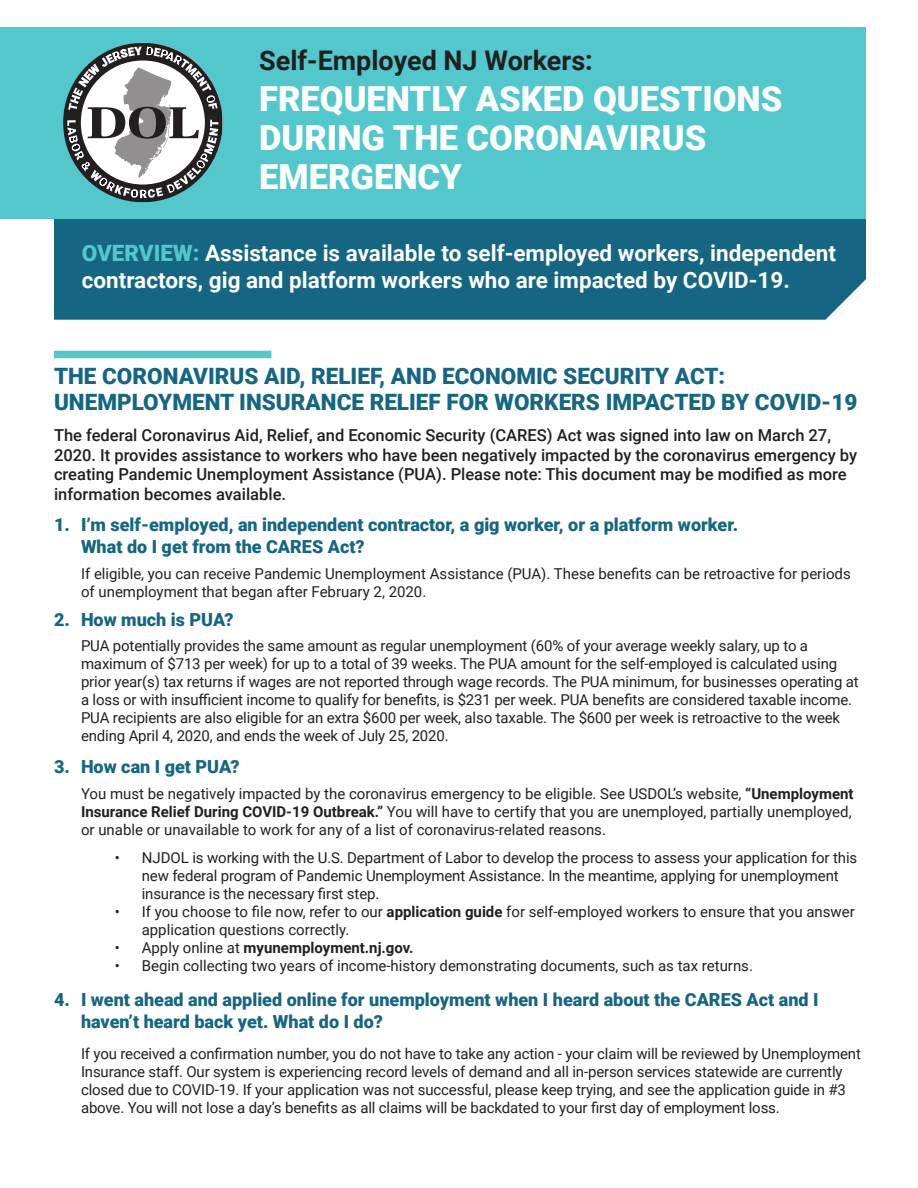
<style>
.page{position:relative;width:918px;height:1188px;background:#fff}
.page>*{position:absolute;margin:0;border:0;box-sizing:border-box;transform-origin:0 0}
.t1{font:900 34.5px/39px "Roboto";color:#fff}
.t2{font:700 27px "Roboto";color:#231f20}
.t3{font:700 22.5px/27px "Roboto";color:#fff}
.t4{font:900 22.5px/25.5px "Roboto";color:#146682}
.t5{font:900 18px/21.6px "Roboto";color:#146682}
.t6{font:500 16.5px/19.5px "Roboto";color:#231f20}
.t7{font:15px/18px "Roboto";letter-spacing:-.01em;color:#231f20}
.t8{font:700 15px "Roboto";color:#231f20}
.s1{font-weight:900;color:#52c7cc}
.s2{font-weight:700}
.s3{font-weight:400}
</style>
<div class="page">
<div style="left:54px;top:218px;width:812px;height:102px;background:#146682"></div>
<div style="left:0;top:27px;width:866px;height:191px;background:#52c7cc"></div>
<svg style="left:63px;top:43px;width:160px;height:159px"></svg>
<div style="left:54px;top:351px;width:217px;height:7px;background:#52c7cc"></div>
<p class="t2" style="left:259px;top:41px;width:335px">Self-Employed NJ Workers:</p>
<p class="t1" style="left:259px;top:78px;width:525px">FREQUENTLY ASKED QUESTIONS</p>
<p class="t1" style="left:259px;top:117px;width:449px">DURING THE CORONAVIRUS<br>EMERGENCY</p>
<p class="t3" style="left:82px;top:239px;width:756px"><span class="s1">OVERVIEW:</span> Assistance is available to self-employed workers, independent contractors, gig and platform workers who are impacted by COVID-19.</p>
<p class="t4" style="left:54px;top:363px;width:805px">THE CORONAVIRUS AID, RELIEF, AND ECONOMIC SECURITY ACT:<br>UNEMPLOYMENT INSURANCE RELIEF FOR WORKERS IMPACTED BY COVID-19</p>
<p class="t6" style="left:54px;top:425px;width:805px">The federal Coronavirus Aid, Relief, and Economic Security (CARES) Act was signed into law on March 27, 2020. It provides assistance to workers who have been negatively impacted by the coronavirus emergency by creating Pandemic Unemployment Assistance (PUA). Please note: This document may be modified as more information becomes available.</p>
<p class="t5" style="left:81px;top:514px;width:659px;text-indent:-27px">1. I’m self-employed, an independent contractor, a gig worker, or a platform worker.<br>What do I get from the CARES Act?</p>
<p class="t7" style="left:81px;top:564px;width:771px">If eligible, you can receive Pandemic Unemployment Assistance (PUA). These benefits can be retroactive for periods of unemployment that began after February 2, 2020.</p>
<p class="t5" style="left:54px;top:608px;width:181px">2. How much is PUA?</p>
<p class="t7" style="left:81px;top:636px;width:779px">PUA potentially provides the same amount as regular unemployment (60% of your average weekly salary, up to a maximum of $713 per week) for up to a total of 39 weeks. The PUA amount for the self-employed is calculated using prior year(s) tax returns if wages are not reported through wage records. The PUA minimum, for businesses operating at a loss or with insufficient income to qualify for benefits, is $231 per week. PUA benefits are considered taxable income.<br>PUA recipients are also eligible for an extra $600 per week, also taxable. The $600 per week is retroactive to the week ending April 4, 2020, and ends the week of July 25, 2020.</p>
<p class="t5" style="left:54px;top:755px;width:187px">3. How can I get PUA?</p>
<p class="t7" style="left:81px;top:784px;width:774px">You must be negatively impacted by the coronavirus emergency to be eligible. See USDOL’s website, <span class="s2">“Unemployment<br>Insurance Relief During COVID-19 Outbreak.”</span> You will have to certify that you are unemployed, partially unemployed, or unable or unavailable to work for any of a list of coronavirus-related reasons.</p>
<p class="t7" style="left:142px;top:848px;width:717px;text-indent:-27px">• NJDOL is working with the U.S. Department of Labor to develop the process to assess your application for this new federal program of Pandemic Unemployment Assistance. In the meantime, applying for unemployment insurance is the necessary first step.</p>
<p class="t7" style="left:142px;top:902px;width:715px;text-indent:-27px">• If you choose to file now, refer to our <span class="s2">application guide</span> for self-employed workers to ensure that you answer application questions correctly.</p>
<p class="t8" style="left:115px;top:937px;width:300px"><span class="s3">• Apply online at</span> myunemployment.nj.gov.</p>
<p class="t7" style="left:115px;top:956px;width:640px">• Begin collecting two years of income-history demonstrating documents, such as tax returns.</p>
<p class="t5" style="left:81px;top:988px;width:739px;text-indent:-27px">4. I went ahead and applied online for unemployment when I heard about the CARES Act and I haven’t heard back yet. What do I do?</p>
<p class="t7" style="left:81px;top:1045px;width:781px">If you received a confirmation number, you do not have to take any action - your claim will be reviewed by Unemployment Insurance staff. Our system is experiencing record levels of demand and all in-person services statewide are currently closed due to COVID-19. If your application was not successful, please keep trying, and see the application guide in #3 above. You will not lose a day’s benefits as all claims will be backdated to your first day of employment loss.</p>
</div>
